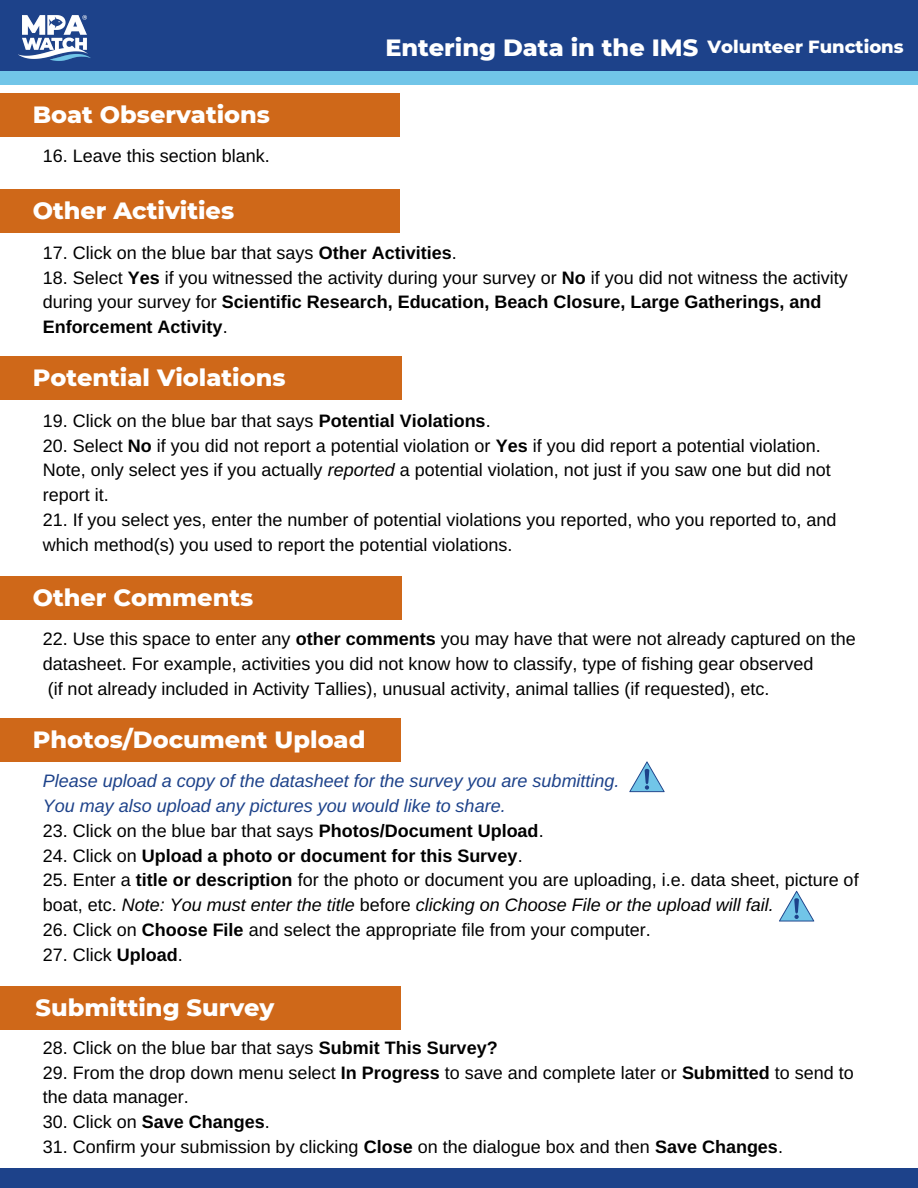
<style>
.page{position:relative;width:918px;height:1188px;background:#fff}
.page>*{position:absolute;margin:0;border:0;box-sizing:border-box;transform-origin:0 0}
.t1{font:800 24px "Montserrat";color:#fff}
.t2{font:18px/24.8px "Arimo";color:#000}
.t3{font:italic 18px "Arimo";color:#1d428a}
.t4{font:700 18px "Arimo";color:#000}
.t5{font:800 18px "Montserrat";color:#fff}
.s1{font-weight:700}
.s2{font-style:italic}
.s3{font-weight:400}
</style>
<div class="page">
<div style="left:0;top:986px;width:401px;height:44px;background:#cf6819"></div>
<div style="left:0;top:93px;width:400px;height:44px;background:#cf6819"></div>
<div style="left:0;top:189px;width:400px;height:44px;background:#cf6819"></div>
<div style="left:0;top:356px;width:402px;height:44px;background:#cf6819"></div>
<div style="left:0;top:576px;width:402px;height:44px;background:#cf6819"></div>
<div style="left:0;top:718px;width:401px;height:44px;background:#cf6819"></div>
<svg style="left:629px;top:761px;width:36px;height:31px"></svg>
<svg style="left:779px;top:891px;width:35px;height:31px"></svg>
<div style="left:0;top:1168px;width:918px;height:20px;background:#1d428a"></div>
<div style="left:0;top:23px;width:918px;height:61px;background:#71c5e8"></div>
<div style="left:0;top:0;width:918px;height:71px;background:#1d428a"></div>
<img style="left:18px;top:15px;width:73px;height:46px">
<p class="t1" style="left:33px;top:100px;width:239px">Boat Observations</p>
<p class="t1" style="left:385px;top:33px;width:314px">Entering Data in the IMS</p>
<p class="t5" style="left:708px;top:36px;width:198px">Volunteer Functions</p>
<p class="t2" style="left:43px;top:143px;width:228px">16. Leave this section blank.</p>
<p class="t1" style="left:33px;top:196px;width:203px">Other Activities</p>
<p class="t2" style="left:43px;top:240px;width:416px">17. Click on the blue bar that says <span class="s1">Other Activities</span>.</p>
<p class="t2" style="left:43px;top:265px;width:807px">18. Select <span class="s1">Yes</span> if you witnessed the activity during your survey or <span class="s1">No</span> if you did not witness the activity during your survey for <span class="s1">Scientific Research, Education, Beach Closure, Large Gatherings, and<br>Enforcement Activity</span>.</p>
<p class="t1" style="left:33px;top:363px;width:254px">Potential Violations</p>
<p class="t2" style="left:43px;top:408px;width:450px">19. Click on the blue bar that says <span class="s1">Potential Violations</span>.</p>
<p class="t2" style="left:43px;top:433px;width:790px">20. Select <span class="s1">No</span> if you did not report a potential violation or <span class="s1">Yes</span> if you did report a potential violation.<br>Note, only select yes if you actually <span class="s2">reported</span> a potential violation, not just if you saw one but did not report it.</p>
<p class="t2" style="left:43px;top:507px;width:795px">21. If you select yes, enter the number of potential violations you reported, who you reported to, and which method(s) you used to report the potential violations.</p>
<p class="t1" style="left:33px;top:583px;width:222px">Other Comments</p>
<p class="t2" style="left:43px;top:626px;width:815px">22. Use this space to enter any <span class="s1">other comments</span> you may have that were not already captured on the datasheet. For example, activities you did not know how to classify, type of fishing gear observed<br>(if not already included in Activity Tallies), unusual activity, animal tallies (if requested), etc.</p>
<p class="t1" style="left:33px;top:725px;width:334px">Photos/Document Upload</p>
<p class="t3" style="left:43px;top:771px;width:578px">Please upload a copy of the datasheet for the survey you are submitting.</p>
<p class="t3" style="left:43px;top:796px;width:464px">You may also upload any pictures you would like to share.</p>
<p class="t2" style="left:43px;top:818px;width:503px">23. Click on the blue bar that says <span class="s1">Photos/Document Upload</span>.</p>
<p class="t4" style="left:43px;top:845px;width:482px"><span class="s3">24. Click on</span> Upload a photo or document for this Survey<span class="s3">.</span></p>
<p class="t2" style="left:43px;top:868px;width:817px">25. Enter a <span class="s1">title or description</span> for the photo or document you are uploading, i.e. data sheet, picture of boat, etc. <span class="s2">Note: You must enter the title</span> before <span class="s2">clicking on Choose File or the upload will fail.</span></p>
<p class="t2" style="left:43px;top:917px;width:609px">26. Click on <span class="s1">Choose File</span> and select the appropriate file from your computer.</p>
<p class="t2" style="left:43px;top:942px;width:142px">27. Click <span class="s1">Upload</span>.</p>
<p class="t1" style="left:36px;top:993px;width:240px">Submitting Survey</p>
<p class="t2" style="left:43px;top:1035px;width:456px">28. Click on the blue bar that says <span class="s1">Submit This Survey?</span></p>
<p class="t2" style="left:43px;top:1060px;width:813px">29. From the drop down menu select <span class="s1">In Progress</span> to save and complete later or <span class="s1">Submitted</span> to send to the data manager.</p>
<p class="t2" style="left:43px;top:1109px;width:229px">30. Click on <span class="s1">Save Changes</span>.</p>
<p class="t2" style="left:43px;top:1134px;width:742px">31. Confirm your submission by clicking <span class="s1">Close</span> on the dialogue box and then <span class="s1">Save Changes</span>.</p>
</div>
